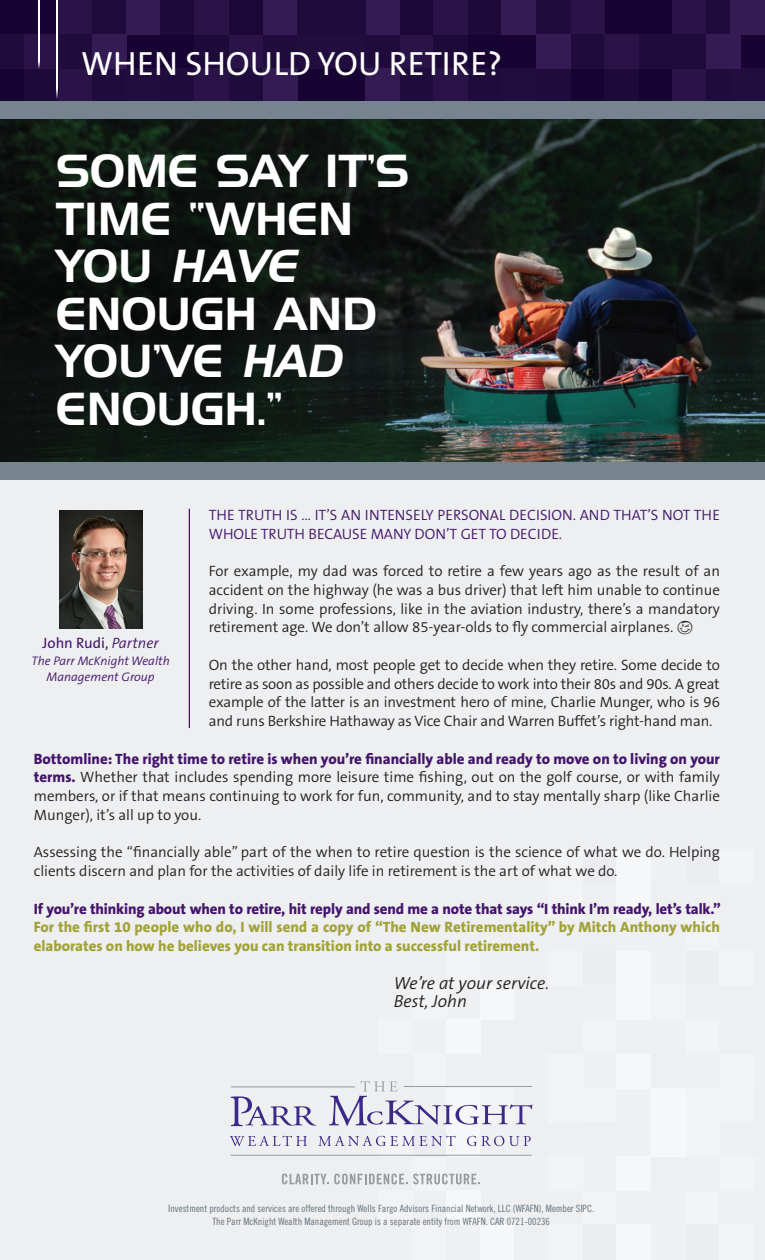
<style>
.page{position:relative;width:765px;height:1260px;background:#fff}
.page>*{position:absolute;margin:0;border:0;box-sizing:border-box;transform-origin:0 0}
.t1{font:45px/47.5px "Handel Gothic BT";color:#fff}
.t2{font:33.75px "The Sans B5 Plain";color:#fff}
.t3{font:italic 300 17.5px/18.8px "The Sans B4";color:#231f20}
.t4{font:300 15px/18.8px "The Sans B4";color:#231f20;text-align:justify}
.t5{font:800 15px "The Sans B8";letter-spacing:-.01em;color:#44146b}
.t6{font:800 15px/18.8px "The Sans B8";color:#a2a236}
.t7{font:300 15px/18.8px "The Sans B4";color:#44146b}
.t8{font:15px "The Sans B5 Plain";color:#44146b}
.t9{font:italic 300 12.5px/16.2px "The Sans B4";color:#44146b;text-align:center}
.t10{font:10px/12.5px "Trade Gothic Cond Eighteen";color:#627179;text-align:center}
.s1{font-style:italic}
.s2{font-family:"The Sans B8";font-weight:800;color:#44146b}
.s3{font-family:"The Sans B4";font-weight:300;font-style:italic}
</style>
<div class="page">
<img style="left:0;top:119px;width:765px;height:344px">
<div style="left:0;top:480px;width:765px;height:780px;background:#edeff1"></div>
<div style="left:412px;top:1225px;width:34px;height:35px;background:#f1f3f4"></div>
<div style="left:412px;top:1156px;width:34px;height:35px;background:#f1f3f4"></div>
<div style="left:378px;top:1191px;width:34px;height:34px;background:#f1f3f4"></div>
<div style="left:378px;top:1122px;width:34px;height:34px;background:#f1f3f4"></div>
<div style="left:480px;top:1225px;width:34px;height:35px;background:#f6f7f8"></div>
<div style="left:446px;top:1191px;width:34px;height:34px;background:#f6f7f8"></div>
<div style="left:446px;top:1122px;width:34px;height:34px;background:#f6f7f8"></div>
<div style="left:412px;top:1054px;width:34px;height:34px;background:#f1f3f4"></div>
<div style="left:378px;top:1020px;width:34px;height:34px;background:#f1f3f4"></div>
<div style="left:480px;top:986px;width:34px;height:34px;background:#f6f7f8"></div>
<div style="left:446px;top:1020px;width:34px;height:34px;background:#f6f7f8"></div>
<div style="left:412px;top:986px;width:34px;height:34px;background:#f1f3f4"></div>
<div style="left:685px;top:917px;width:34px;height:35px;background:#f1f3f4"></div>
<div style="left:446px;top:952px;width:34px;height:34px;background:#f1f3f4"></div>
<div style="left:719px;top:952px;width:34px;height:34px;background:#f1f3f4"></div>
<div style="left:685px;top:1088px;width:34px;height:34px;background:#f1f3f4"></div>
<div style="left:685px;top:1020px;width:34px;height:34px;background:#f1f3f4"></div>
<div style="left:719px;top:1088px;width:34px;height:34px;background:#f1f3f4"></div>
<div style="left:719px;top:1054px;width:34px;height:34px;background:#f1f3f4"></div>
<div style="left:685px;top:1122px;width:34px;height:34px;background:#f1f3f4"></div>
<div style="left:685px;top:1191px;width:34px;height:34px;background:#f1f3f4"></div>
<div style="left:719px;top:1156px;width:34px;height:35px;background:#f1f3f4"></div>
<div style="left:719px;top:1225px;width:34px;height:35px;background:#f1f3f4"></div>
<div style="left:719px;top:849px;width:34px;height:35px;background:#f1f3f4"></div>
<div style="left:549px;top:883px;width:34px;height:34px;background:#f1f3f4"></div>
<div style="left:549px;top:952px;width:34px;height:34px;background:#f1f3f4"></div>
<div style="left:617px;top:883px;width:34px;height:34px;background:#f6f7f8"></div>
<div style="left:617px;top:952px;width:34px;height:34px;background:#f6f7f8"></div>
<div style="left:583px;top:1088px;width:34px;height:34px;background:#f1f3f4"></div>
<div style="left:583px;top:1020px;width:34px;height:34px;background:#f1f3f4"></div>
<div style="left:549px;top:1088px;width:34px;height:34px;background:#f1f3f4"></div>
<div style="left:549px;top:1054px;width:34px;height:34px;background:#f1f3f4"></div>
<div style="left:651px;top:1088px;width:34px;height:34px;background:#f6f7f8"></div>
<div style="left:617px;top:1054px;width:34px;height:34px;background:#f6f7f8"></div>
<div style="left:617px;top:986px;width:34px;height:34px;background:#f6f7f8"></div>
<div style="left:651px;top:986px;width:34px;height:34px;background:#f1f3f4"></div>
<div style="left:583px;top:1191px;width:34px;height:34px;background:#f1f3f4"></div>
<div style="left:549px;top:1156px;width:34px;height:35px;background:#f1f3f4"></div>
<div style="left:549px;top:1225px;width:34px;height:35px;background:#f1f3f4"></div>
<div style="left:549px;top:849px;width:34px;height:35px;background:#f1f3f4"></div>
<div style="left:651px;top:1122px;width:34px;height:34px;background:#f6f7f8"></div>
<div style="left:617px;top:1156px;width:34px;height:35px;background:#f6f7f8"></div>
<div style="left:617px;top:1225px;width:34px;height:35px;background:#f6f7f8"></div>
<div style="left:617px;top:849px;width:34px;height:35px;background:#f6f7f8"></div>
<svg style="left:0;top:0;width:765px;height:101px;background:#230e3f"></svg>
<hr style="left:39px;top:0;width:1px;height:68px;background:#fff">
<hr style="left:56px;top:0;width:2px;height:99px;background:#fff">
<div style="left:0;top:101px;width:765px;height:18px;background:#76848f"></div>
<div style="left:0;top:463px;width:765px;height:17px;background:#76848f"></div>
<hr style="left:189px;top:509px;width:1px;height:219px;background:#44146b">
<img style="left:59px;top:510px;width:84px;height:118px">
<svg style="left:230px;top:1136px;width:77px;height:10px"></svg>
<svg style="left:318px;top:1136px;width:138px;height:10px"></svg>
<svg style="left:467px;top:1136px;width:64px;height:10px"></svg>
<svg style="left:231px;top:1096px;width:85px;height:30px"></svg>
<hr style="left:231px;top:1087px;width:124px;height:1px;background:#959ca1">
<hr style="left:230px;top:1155px;width:302px;height:1px;background:#959ca1">
<svg style="left:329px;top:1081px;width:203px;height:45px"></svg>
<svg style="left:282px;top:1174px;width:198px;height:10px"></svg>
<h2 class="t2" style="left:81px;top:45px;width:423px">WHEN SHOULD YOU RETIRE?</h2>
<h1 class="t1" style="left:56px;top:147px;width:355px">SOME SAY IT’S<br>TIME “WHEN<br>YOU <span class="s1">HAVE<br></span>ENOUGH AND<br>YOU’VE <span class="s1">HAD<br></span>ENOUGH.”</h1>
<p class="t7" style="left:209px;top:506px;width:513px">THE TRUTH IS … IT’S AN INTENSELY PERSONAL DECISION. AND THAT’S NOT THE<br>WHOLE TRUTH BECAUSE MANY DON’T GET TO DECIDE.</p>
<p class="t4" style="left:209px;top:562px;width:513px">For example, my dad was forced to retire a few years ago as the result of an accident on the highway (he was a bus driver) that left him unable to continue driving. In some professions, like in the aviation industry, there’s a mandatory retirement age. We don’t allow 85-year-olds to fly commercial airplanes.</p>
<p class="t4" style="left:209px;top:656px;width:513px">On the other hand, most people get to decide when they retire. Some decide to retire as soon as possible and others decide to work into their 80s and 90s. A great example of the latter is an investment hero of mine, Charlie Munger, who is 96 and runs Berkshire Hathaway as Vice Chair and Warren Buffet’s right-hand man.</p>
<p class="t5" style="left:34px;top:750px;width:688px">Bottomline: The right time to retire is when you’re financially able and ready to move on to living on your</p>
<p class="t4" style="left:34px;top:768px;width:688px"><span class="s2">terms.</span> Whether that includes spending more leisure time fishing, out on the golf course, or with family members, or if that means continuing to work for fun, community, and to stay mentally sharp (like Charlie Munger), it’s all up to you.</p>
<p class="t4" style="left:34px;top:843px;width:688px">Assessing the “financially able” part of the when to retire question is the science of what we do. Helping clients discern and plan for the activities of daily life in retirement is the art of what we do.</p>
<p class="t5" style="left:34px;top:900px;width:689px">If you’re thinking about when to retire, hit reply and send me a note that says “I think I’m ready, let’s talk.”</p>
<p class="t6" style="left:34px;top:918px;width:688px">For the first 10 people who do, I will send a copy of “The New Retirementality” by Mitch Anthony which elaborates on how he believes you can transition into a successful retirement.</p>
<p class="t3" style="left:394px;top:974px;width:157px">We’re at your service.<br>Best, John</p>
<p class="t8" style="left:43px;top:635px;width:118px">John Rudi, <span class="s3">Partner</span></p>
<p class="t9" style="left:32px;top:653px;width:140px">The Parr McKnight Wealth<br>Management Group</p>
<p class="t10" style="left:168px;top:1202px;width:428px">Investment products and services are offered through Wells Fargo Advisors Financial Network, LLC (WFAFN), Member SIPC.<br>The Parr McKnight Wealth Management Group is a separate entity from WFAFN. CAR 0721-00236</p>
</div>
